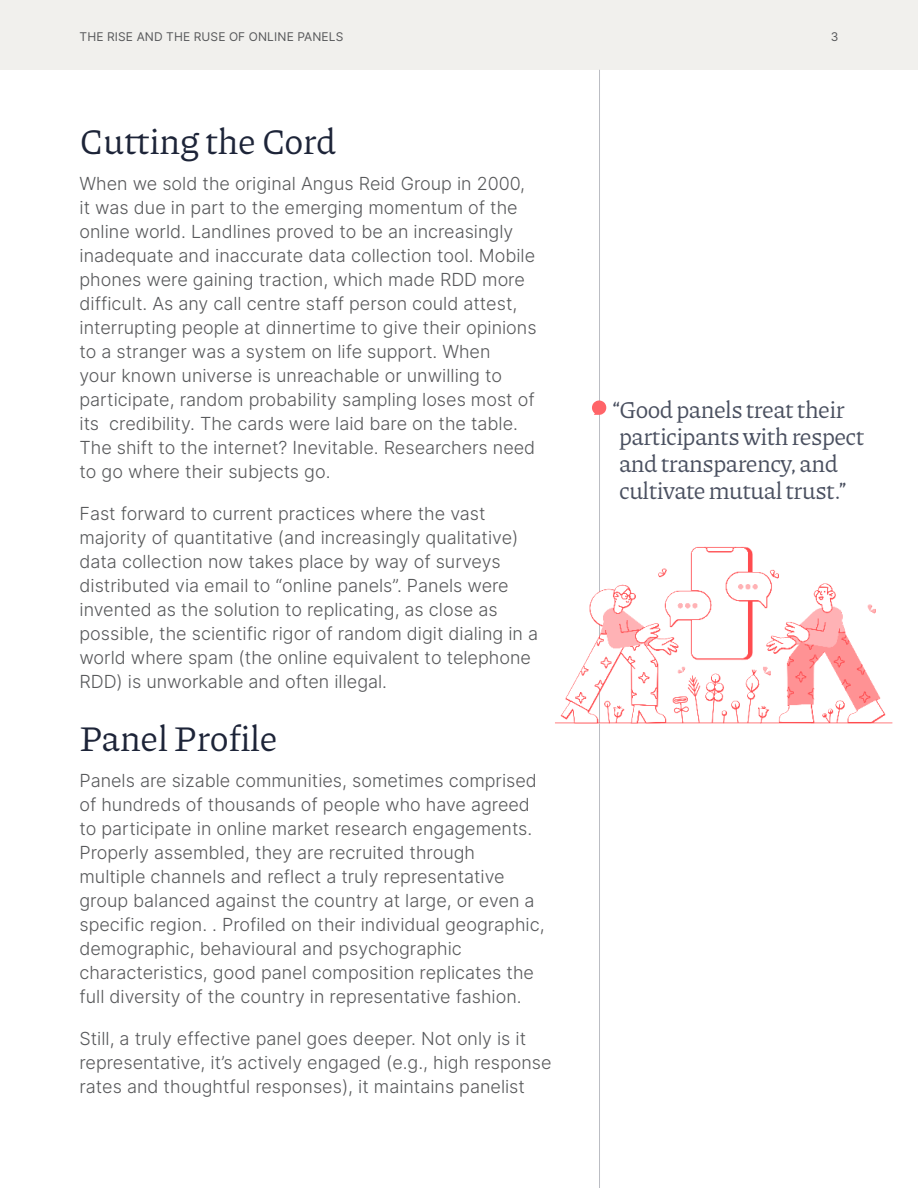
<style>
.page{position:relative;width:918px;height:1188px;background:#fff}
.page>*{position:absolute;margin:0;border:0;box-sizing:border-box;transform-origin:0 0}
.t1{font:36px "Piazzolla";letter-spacing:-.005em;color:#1d2438}
.t2{font:24px/27px "Piazzolla";letter-spacing:-.02em;color:#4a5060}
.t3{font:300 18px/24px "Inter";color:#57585a}
.t4{font:12px "Inter";letter-spacing:.01em;color:#57585a}
</style>
<div class="page">
<div style="left:0;top:0;width:918px;height:70px;background:#f1f0ed"></div>
<hr style="left:599px;top:70px;width:1px;height:1118px;background:#bbbdc3">
<svg style="left:592px;top:400px;width:14px;height:15px"></svg>
<img style="left:555px;top:546px;width:338px;height:178px">
<p class="t4" style="left:80px;top:29px;width:265px">THE RISE AND THE RUSE OF ONLINE PANELS</p>
<p class="t4" style="left:831px;top:29px;width:9px">3</p>
<h1 class="t1" style="left:80px;top:120px;width:258px">Cutting the Cord</h1>
<p class="t3" style="left:80px;top:172px;width:459px">When we sold the original Angus Reid Group in 2000, it was due in part to the emerging momentum of the online world. Landlines proved to be an increasingly inadequate and inaccurate data collection tool. Mobile phones were gaining traction, which made RDD more difficult. As any call centre staff person could attest, interrupting people at dinnertime to give their opinions to a stranger was a system on life support. When<br>your known universe is unreachable or unwilling to participate, random probability sampling loses most of its credibility. The cards were laid bare on the table.<br>The shift to the internet? Inevitable. Researchers need to go where their subjects go.</p>
<p class="t3" style="left:80px;top:502px;width:460px">Fast forward to current practices where the vast majority of quantitative (and increasingly qualitative) data collection now takes place by way of surveys distributed via email to “online panels”. Panels were invented as the solution to replicating, as close as possible, the scientific rigor of random digit dialing in a world where spam (the online equivalent to telephone RDD) is unworkable and often illegal.</p>
<h1 class="t1" style="left:80px;top:717px;width:200px">Panel Profile</h1>
<p class="t3" style="left:80px;top:769px;width:467px">Panels are sizable communities, sometimes comprised of hundreds of thousands of people who have agreed to participate in online market research engagements.<br>Properly assembled, they are recruited through multiple channels and reflect a truly representative group balanced against the country at large, or even a specific region. . Profiled on their individual geographic, demographic, behavioural and psychographic characteristics, good panel composition replicates the full diversity of the country in representative fashion.</p>
<p class="t3" style="left:80px;top:1027px;width:474px">Still, a truly effective panel goes deeper. Not only is it representative, it’s actively engaged (e.g., high response rates and thoughtful responses), it maintains panelist</p>
<h2 class="t2" style="left:612px;top:398px;width:254px">“ Good panels treat their participants with respect and transparency, and cultivate mutual trust.”</h2>
</div>
